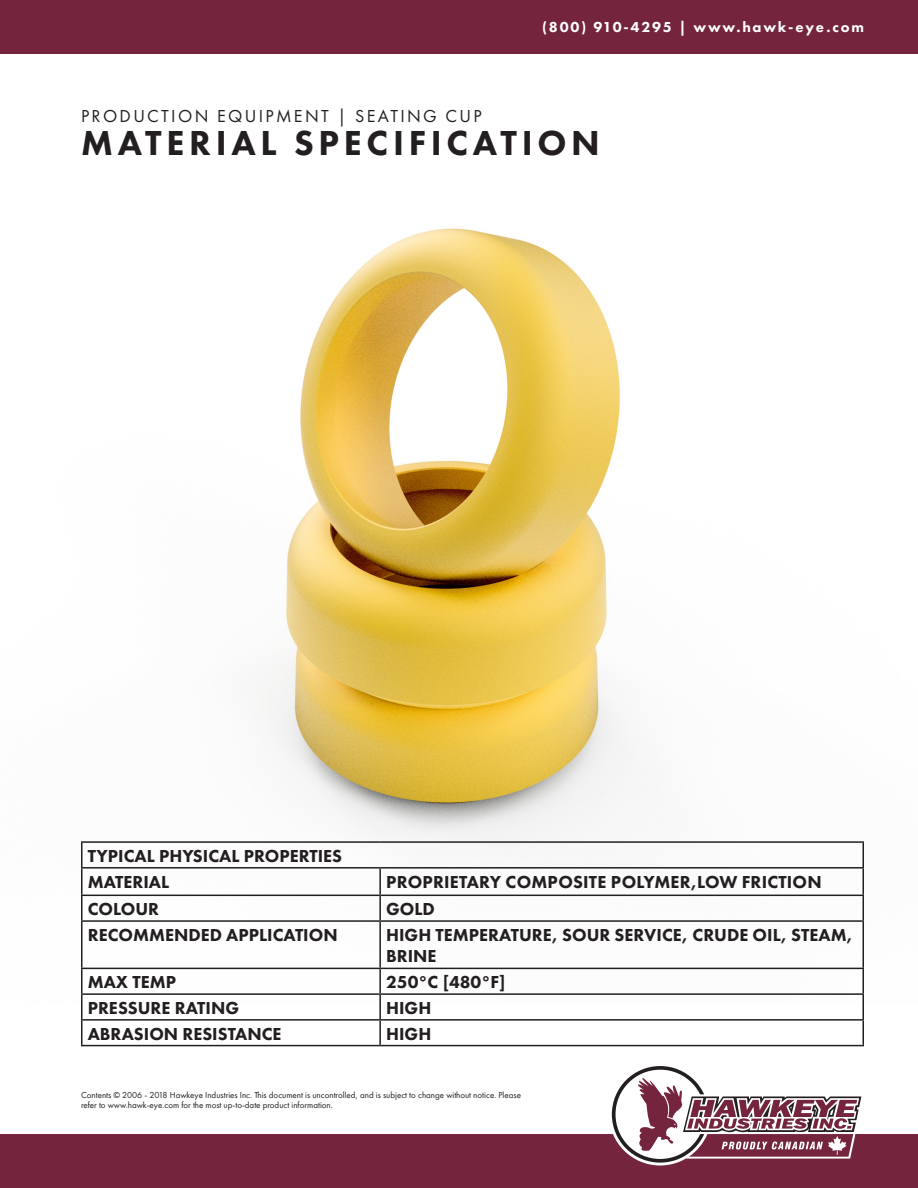
<style>
.page{position:relative;width:918px;height:1188px;background:#fff}
.page>*{position:absolute;margin:0;border:0;box-sizing:border-box;transform-origin:0 0}
.Product_Category{font:800 36px "Futura PT";letter-spacing:.13em;color:#231f20}
.SectionSubHeading{font:800 18px/21.6px "Futura PT";color:#231f20}
.Product_Category-2{font:18px "Futura PT";letter-spacing:.13em;color:#231f20}
.t1{font:800 15px "Futura PT";letter-spacing:.12em;color:#fff}
.t2{font:9px/10.8px "Futura PT";color:#231f20}
</style>
<div class="page">
<img style="left:82px;top:228px;width:780px;height:775px">
<div style="left:0;top:0;width:918px;height:54px;background:#74253d"></div>
<div style="left:0;top:1134px;width:918px;height:54px;background:#74253d"></div>
<div style="left:609px;top:1063px;width:102px;height:103px;background:#fff;border-radius:50%"></div>
<svg style="left:612px;top:1066px;width:250px;height:97px"></svg>
<hr style="left:81px;top:841px;width:299px;height:2px;background:#231f20">
<hr style="left:380px;top:841px;width:484px;height:2px;background:#231f20">
<hr style="left:862px;top:843px;width:2px;height:24px;background:#231f20">
<hr style="left:81px;top:867px;width:299px;height:2px;background:#231f20">
<hr style="left:380px;top:867px;width:484px;height:2px;background:#231f20">
<hr style="left:379px;top:869px;width:2px;height:26px;background:#231f20">
<hr style="left:862px;top:869px;width:2px;height:26px;background:#231f20">
<hr style="left:81px;top:895px;width:299px;height:1px;background:#231f20">
<svg style="left:81px;top:843px;width:1px;height:77px"></svg>
<hr style="left:380px;top:895px;width:484px;height:1px;background:#231f20">
<hr style="left:379px;top:896px;width:2px;height:24px;background:#231f20">
<hr style="left:862px;top:896px;width:2px;height:24px;background:#231f20">
<hr style="left:81px;top:920px;width:299px;height:2px;background:#231f20">
<hr style="left:81px;top:922px;width:1px;height:46px;background:#231f20">
<hr style="left:380px;top:920px;width:484px;height:2px;background:#231f20">
<hr style="left:379px;top:922px;width:2px;height:46px;background:#231f20">
<hr style="left:862px;top:922px;width:2px;height:46px;background:#231f20">
<hr style="left:81px;top:968px;width:299px;height:1px;background:#231f20">
<hr style="left:380px;top:968px;width:484px;height:1px;background:#231f20">
<hr style="left:379px;top:969px;width:2px;height:24px;background:#231f20">
<hr style="left:862px;top:969px;width:2px;height:24px;background:#231f20">
<hr style="left:81px;top:993px;width:299px;height:2px;background:#231f20">
<hr style="left:380px;top:993px;width:484px;height:2px;background:#231f20">
<hr style="left:379px;top:995px;width:2px;height:24px;background:#231f20">
<hr style="left:862px;top:995px;width:2px;height:24px;background:#231f20">
<hr style="left:81px;top:1019px;width:299px;height:2px;background:#231f20">
<svg style="left:81px;top:969px;width:1px;height:76px"></svg>
<hr style="left:380px;top:1019px;width:484px;height:2px;background:#231f20">
<hr style="left:379px;top:1021px;width:2px;height:24px;background:#231f20">
<hr style="left:862px;top:1021px;width:2px;height:24px;background:#231f20">
<hr style="left:81px;top:1045px;width:299px;height:1px;background:#231f20">
<hr style="left:380px;top:1045px;width:484px;height:1px;background:#231f20">
<p class="t1" style="left:542px;top:17px;width:323px">(800) 910-4295 | www.hawk-eye.com</p>
<p class="Product_Category-2" style="left:81px;top:105px;width:402px">PRODUCTION EQUIPMENT | SEATING CUP</p>
<p class="Product_Category" style="left:81px;top:120px;width:520px">MATERIAL SPECIFICATION</p>
<p class="SectionSubHeading" style="left:88px;top:845px;width:256px">TYPICAL PHYSICAL PROPERTIES</p>
<p class="SectionSubHeading" style="left:88px;top:870px;width:83px">MATERIAL</p>
<p class="SectionSubHeading" style="left:386px;top:870px;width:437px">PROPRIETARY COMPOSITE POLYMER,LOW FRICTION</p>
<p class="SectionSubHeading" style="left:88px;top:898px;width:73px">COLOUR</p>
<p class="SectionSubHeading" style="left:386px;top:898px;width:50px">GOLD</p>
<p class="SectionSubHeading" style="left:88px;top:924px;width:251px">RECOMMENDED APPLICATION</p>
<p class="SectionSubHeading" style="left:386px;top:924px;width:468px">HIGH TEMPERATURE, SOUR SERVICE, CRUDE OIL, STEAM,<br>BRINE</p>
<p class="SectionSubHeading" style="left:88px;top:971px;width:90px">MAX TEMP</p>
<p class="SectionSubHeading" style="left:386px;top:971px;width:121px">250°C [480°F]</p>
<p class="SectionSubHeading" style="left:88px;top:997px;width:153px">PRESSURE RATING</p>
<p class="SectionSubHeading" style="left:386px;top:997px;width:47px">HIGH</p>
<p class="SectionSubHeading" style="left:88px;top:1022px;width:195px">ABRASION RESISTANCE</p>
<p class="SectionSubHeading" style="left:386px;top:1022px;width:47px">HIGH</p>
<p class="t2" style="left:81px;top:1089px;width:442px">Contents © 2006 - 2018 Hawkeye Industries Inc. This document is uncontrolled, and is subject to change without notice. Please refer to www.hawk-eye.com for the most up-to-date product information.</p>
</div>
